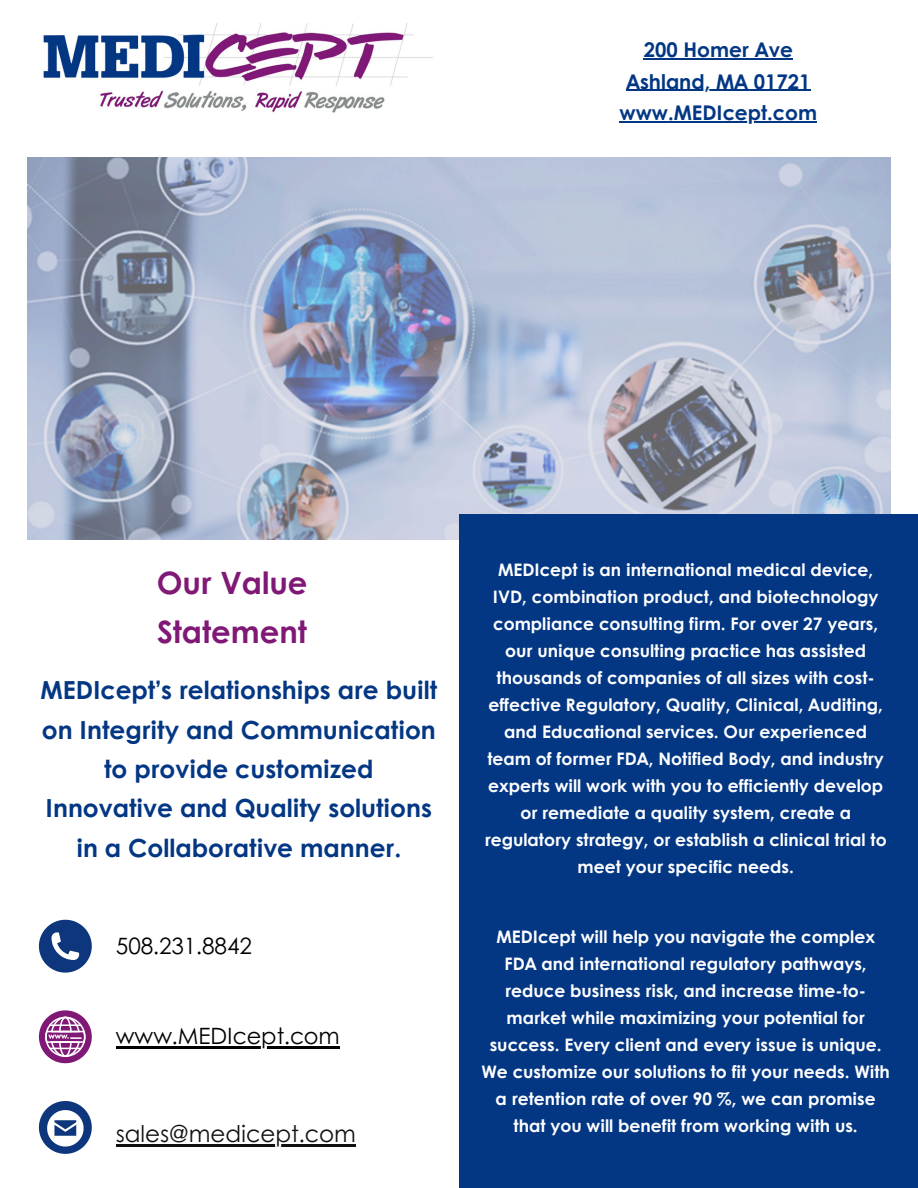
<style>
.page{position:relative;width:918px;height:1188px;background:#fff}
.page>*{position:absolute;margin:0;border:0;box-sizing:border-box;transform-origin:0 0}
.t1{font:700 30.75px/48.3px "Century Gothic";color:#801876}
.t2{font:700 24.9px/39.3px "Century Gothic";color:#033784;text-align:center}
.t3{font:23.1px "Century Gothic";color:#111}
.t4{font:22.5px "Century Gothic";color:#000}
.t5{font:700 20.25px "Century Gothic";color:#033784}
.t6{font:700 17.25px/27px "Century Gothic";color:#fff;text-align:center}
</style>
<div class="page">
<img style="left:43px;top:23px;width:391px;height:90px">
<img style="left:27px;top:158px;width:863px;height:381px">
<hr style="left:644px;top:58px;width:149px;height:1px;background:#033784">
<hr style="left:626px;top:90px;width:185px;height:1px;background:#033784">
<hr style="left:620px;top:121px;width:197px;height:1px;background:#033784">
<div style="left:459px;top:514px;width:459px;height:674px;background:#033784"></div>
<hr style="left:116px;top:1046px;width:224px;height:3px;background:#000">
<svg style="left:39px;top:920px;width:53px;height:53px"></svg>
<svg style="left:39px;top:1010px;width:53px;height:53px"></svg>
<svg style="left:39px;top:1101px;width:53px;height:53px"></svg>
<hr style="left:116px;top:1144px;width:240px;height:2px;background:#111">
<p class="t5" style="left:644px;top:34px;width:151px">200 Homer Ave</p>
<p class="t5" style="left:626px;top:66px;width:186px">Ashland, MA 01721</p>
<p class="t5" style="left:620px;top:97px;width:199px">www.MEDIcept.com</p>
<p class="t1" style="left:157px;top:558px;width:152px">Our Value<br>Statement</p>
<p class="t2" style="left:40px;top:670px;width:398px">MEDIcept’s relationships are built on Integrity and Communication to provide customized<br>Innovative and Quality solutions in a Collaborative manner.</p>
<p class="t4" style="left:116px;top:929px;width:137px">508.231.8842</p>
<h3 class="t4" style="left:116px;top:1019px;width:225px">www.MEDIcept.com</h3>
<p class="t3" style="left:116px;top:1116px;width:241px">sales@medicept.com</p>
<h1 class="t6" style="left:485px;top:555px;width:403px">MEDIcept is an international medical device, IVD, combination product, and biotechnology compliance consulting firm. For over 27 years, our unique consulting practice has assisted thousands of companies of all sizes with cost&shy;effective Regulatory, Quality, Clinical, Auditing, and Educational services. Our experienced team of former FDA, Notified Body, and industry experts will work with you to efficiently develop or remediate a quality system, create a regulatory strategy, or establish a clinical trial to meet your specific needs.</h1>
<h2 class="t6" style="left:481px;top:922px;width:410px">MEDIcept will help you navigate the complex FDA and international regulatory pathways, reduce business risk, and increase time-to&shy;market while maximizing your potential for success. Every client and every issue is unique.<br>We customize our solutions to fit your needs. With a retention rate of over 90 %, we can promise that you will benefit from working with us.</h2>
</div>
